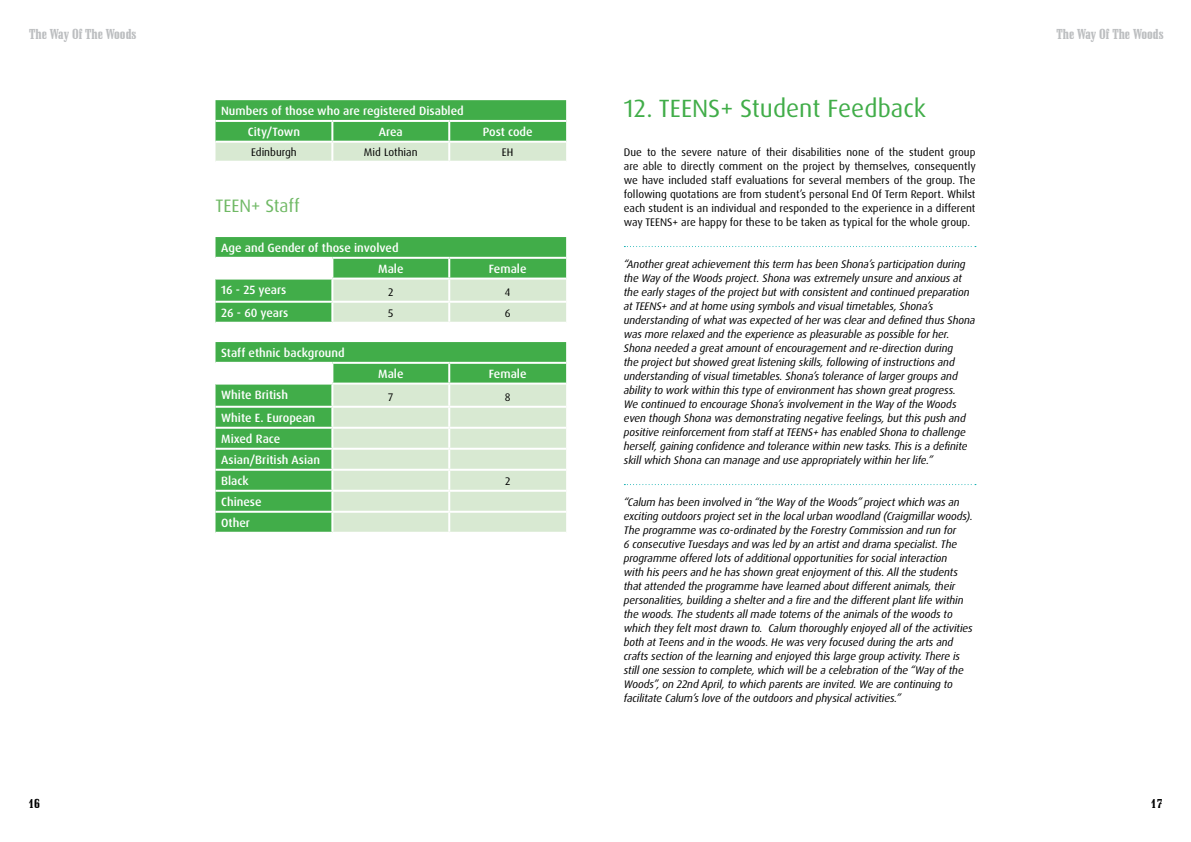
<style>
.page{position:relative;width:1191px;height:842px;background:#fff}
.page>*{position:absolute;margin:0;border:0;box-sizing:border-box;transform-origin:0 0}
.t1{font:25px "Dax OT";color:#41ad49}
.t2{font:18px "Dax OT";color:#70b965}
.t3{font:900 condensed 14px "Schadow BT";color:#bcbec0}
.t4{font:900 condensed 14px "Schadow BT";color:#000}
.t5{font:500 12px/21px "Dax OT";color:#fff}
.t6{font:italic 11px/14px "Dax OT";letter-spacing:-.01em;color:#000}
.t7{font:11px/14px "Dax OT";color:#000;text-align:justify}
</style>
<div class="page">
<svg style="left:215px;top:100px;width:351px;height:61px;background:#7cc57f"></svg>
<svg style="left:215px;top:237px;width:351px;height:86px;background:#8ecc90"></svg>
<hr style="left:215px;top:322px;width:117px;height:2px;background:#fff">
<svg style="left:215px;top:342px;width:351px;height:190px;background:#43ae4b"></svg>
<div style="left:215px;top:363px;width:117px;height:21px;background:#fff"></div>
<hr style="left:332px;top:362px;width:117px;height:2px;background:#fff">
<hr style="left:449px;top:362px;width:117px;height:2px;background:#fff">
<hr style="left:215px;top:362px;width:117px;height:2px;background:#fff">
<hr style="left:215px;top:383px;width:117px;height:2px;background:#fff">
<hr style="left:215px;top:406px;width:117px;height:2px;background:#fff">
<hr style="left:215px;top:427px;width:117px;height:2px;background:#fff">
<hr style="left:215px;top:448px;width:117px;height:2px;background:#fff">
<hr style="left:215px;top:469px;width:117px;height:2px;background:#fff">
<hr style="left:215px;top:490px;width:117px;height:2px;background:#fff">
<hr style="left:215px;top:511px;width:117px;height:2px;background:#fff">
<svg style="left:331px;top:364px;width:235px;height:169px;background:#cbe4c7"></svg>
<hr style="left:215px;top:532px;width:117px;height:2px;background:#fff">
<svg style="left:624px;top:246px;width:352px;height:1px"></svg>
<svg style="left:624px;top:484px;width:352px;height:1px"></svg>
<p class="t3" style="left:29px;top:25px;width:109px">The Way Of The Woods</p>
<p class="t3" style="left:1056px;top:25px;width:109px">The Way Of The Woods</p>
<p class="t5" style="left:248px;top:101px;width:217px;text-indent:-27px">Numbers of those who are registered Disabled<br>City/Town</p>
<p class="t5" style="left:379px;top:121px;width:25px">Area</p>
<p class="t5" style="left:482px;top:121px;width:52px">Post code</p>
<p class="t7" style="left:251px;top:145px;width:47px">Edinburgh</p>
<p class="t7" style="left:364px;top:145px;width:55px">Mid Lothian</p>
<p class="t7" style="left:502px;top:145px;width:13px">EH</p>
<h2 class="t2" style="left:215px;top:194px;width:86px">TEEN+ Staff</h2>
<p class="t5" style="left:378px;top:238px;width:27px;text-indent:-157px">Age and Gender of those involved<br>Male</p>
<p class="t5" style="left:489px;top:258px;width:39px">Female</p>
<p class="t5" style="left:221px;top:279px;width:67px">16 - 25 years</p>
<p class="t7" style="left:388px;top:285px;width:7px">2</p>
<p class="t7" style="left:505px;top:285px;width:7px">4</p>
<p class="t5" style="left:221px;top:302px;width:69px">26 - 60 years</p>
<p class="t7" style="left:388px;top:306px;width:7px">5</p>
<p class="t7" style="left:505px;top:306px;width:7px">6</p>
<p class="t5" style="left:221px;top:343px;width:125px">Staff ethnic background</p>
<p class="t5" style="left:378px;top:363px;width:27px">Male</p>
<p class="t5" style="left:489px;top:363px;width:39px">Female</p>
<p class="t5" style="left:221px;top:384px;width:68px">White British</p>
<p class="t7" style="left:388px;top:390px;width:7px">7</p>
<p class="t7" style="left:505px;top:390px;width:7px">8</p>
<p class="t5" style="left:221px;top:407px;width:100px">White E. European<br>Mixed Race<br>Asian/British Asian<br>Black</p>
<p class="t7" style="left:505px;top:474px;width:7px">2</p>
<p class="t5" style="left:221px;top:491px;width:42px">Chinese<br>Other</p>
<h1 class="t1" style="left:624px;top:93px;width:304px">12. TEENS+ Student Feedback</h1>
<p class="t7" style="left:624px;top:145px;width:353px">Due to the severe nature of their disabilities none of the student group are able to directly comment on the project by themselves, consequently we have included staff evaluations for several members of the group. The following quotations are from student’s personal End Of Term Report. Whilst each student is an individual and responded to the experience in a different way TEENS+ are happy for these to be taken as typical for the whole group.</p>
<p class="t6" style="left:624px;top:257px;width:353px">“Another great achievement this term has been Shona’s participation during the Way of the Woods project. Shona was extremely unsure and anxious at the early stages of the project but with consistent and continued preparation at TEENS+ and at home using symbols and visual timetables, Shona’s understanding of what was expected of her was clear and defined thus Shona was more relaxed and the experience as pleasurable as possible for her.<br>Shona needed a great amount of encouragement and re-direction during<br>the project but showed great listening skills, following of instructions and understanding of visual timetables. Shona’s tolerance of larger groups and ability to work within this type of environment has shown great progress.<br>We continued to encourage Shona’s involvement in the Way of the Woods even though Shona was demonstrating negative feelings, but this push and positive reinforcement from staff at TEENS+ has enabled Shona to challenge herself, gaining confidence and tolerance within new tasks. This is a definite skill which Shona can manage and use appropriately within her life.”</p>
<p class="t6" style="left:624px;top:495px;width:350px">“Calum has been involved in “the Way of the Woods” project which was an exciting outdoors project set in the local urban woodland (Craigmillar woods).<br>The programme was co-ordinated by the Forestry Commission and run for<br>6 consecutive Tuesdays and was led by an artist and drama specialist. The programme offered lots of additional opportunities for social interaction<br>with his peers and he has shown great enjoyment of this. All the students that attended the programme have learned about different animals, their personalities, building a shelter and a fire and the different plant life within the woods. The students all made totems of the animals of the woods to which they felt most drawn to. Calum thoroughly enjoyed all of the activities both at Teens and in the woods. He was very focused during the arts and crafts section of the learning and enjoyed this large group activity. There is still one session to complete, which will be a celebration of the “Way of the Woods”, on 22nd April, to which parents are invited. We are continuing to facilitate Calum’s love of the outdoors and physical activities.”</p>
<p class="t4" style="left:28px;top:794px;width:13px">16</p>
<p class="t4" style="left:1150px;top:795px;width:13px">17</p>
</div>
